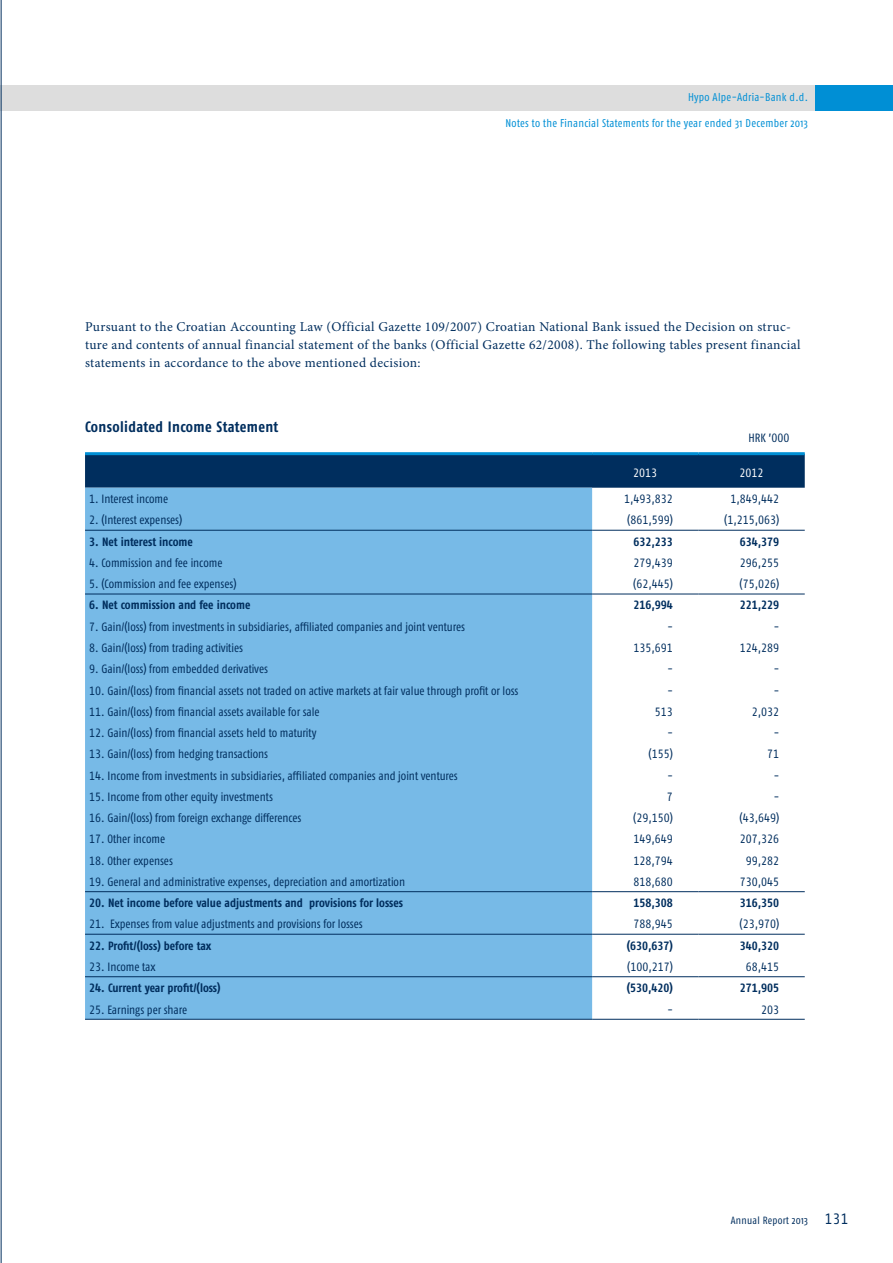
<style>
.page{position:relative;width:893px;height:1263px;background:#fff}
.page>*{position:absolute;margin:0;border:0;box-sizing:border-box;transform-origin:0 0}
.t1{font:700 condensed 15px "Fago Pro";letter-spacing:.025em;color:#002e5e}
.t2{font:13.5px/18px "Minion Pro";letter-spacing:.025em;color:#002e5e}
.t3{font:condensed 12px "Fago Pro";color:#002e5e}
.t4{font:700 condensed 12px "Fago Pro";color:#002e5e}
.t5{font:condensed 12px "Fago Pro";color:#fff}
.t6{font:condensed 11.25px "Fago Pro";letter-spacing:.025em;color:#008fd5}
.t7{font:condensed 10.5px "Fago Pro";letter-spacing:.025em;color:#002e5e}
.s1{font-size:15px}
</style>
<div class="page">
<div style="left:0;top:85px;width:816px;height:26px;background:#ddd"></div>
<div style="left:815px;top:85px;width:78px;height:26px;background:#008fd5"></div>
<hr style="left:1px;top:0;width:1px;height:1263px;background:#002e5e">
<div style="left:85px;top:455px;width:720px;height:33px;background:#002e5e"></div>
<div style="left:85px;top:488px;width:507px;height:531px;background:#77bae7"></div>
<hr style="left:85px;top:452px;width:507px;height:3px;background:#008fd5">
<hr style="left:592px;top:452px;width:106px;height:3px;background:#008fd5">
<hr style="left:698px;top:452px;width:107px;height:3px;background:#008fd5">
<hr style="left:85px;top:891px;width:507px;height:1px;background:#002e5e">
<hr style="left:592px;top:891px;width:106px;height:1px;background:#002e5e">
<hr style="left:698px;top:891px;width:107px;height:1px;background:#002e5e">
<hr style="left:85px;top:594px;width:507px;height:1px;background:#002e5e">
<hr style="left:592px;top:594px;width:106px;height:1px;background:#002e5e">
<hr style="left:698px;top:594px;width:107px;height:1px;background:#002e5e">
<hr style="left:85px;top:530px;width:507px;height:1px;background:#002e5e">
<hr style="left:592px;top:530px;width:106px;height:1px;background:#002e5e">
<hr style="left:698px;top:530px;width:107px;height:1px;background:#002e5e">
<hr style="left:85px;top:934px;width:507px;height:1px;background:#002e5e">
<hr style="left:592px;top:934px;width:106px;height:1px;background:#002e5e">
<hr style="left:698px;top:934px;width:107px;height:1px;background:#002e5e">
<hr style="left:85px;top:976px;width:507px;height:1px;background:#002e5e">
<hr style="left:592px;top:976px;width:106px;height:1px;background:#002e5e">
<hr style="left:698px;top:976px;width:107px;height:1px;background:#002e5e">
<hr style="left:85px;top:1019px;width:507px;height:1px;background:#002e5e">
<hr style="left:592px;top:1019px;width:106px;height:1px;background:#002e5e">
<hr style="left:698px;top:1019px;width:107px;height:1px;background:#002e5e">
<p class="t6" style="left:688px;top:90px;width:121px">Hypo Alpe-Adria-Bank d.d.</p>
<p class="t6" style="left:505px;top:116px;width:304px">Notes to the Financial Statements for the year ended 31 December 2013</p>
<p class="t2" style="left:85px;top:318px;width:717px">Pursuant to the Croatian Accounting Law (Official Gazette 109/2007) Croatian National Bank issued the Decision on struc&shy;ture and contents of annual financial statement of the banks (Official Gazette 62/2008). The following tables present financial statements in accordance to the above mentioned decision:</p>
<p class="t1" style="left:85px;top:418px;width:195px">Consolidated Income Statement</p>
<p class="t3" style="left:748px;top:431px;width:43px">HRK ’000</p>
<p class="t5" style="left:633px;top:466px;width:25px">2013</p>
<p class="t5" style="left:740px;top:466px;width:25px">2012</p>
<p class="t3" style="left:89px;top:492px;width:80px">1. Interest income</p>
<p class="t3" style="left:624px;top:492px;width:50px">1,493,832</p>
<p class="t3" style="left:731px;top:492px;width:50px">1,849,442</p>
<p class="t3" style="left:89px;top:513px;width:95px">2. (Interest expenses)</p>
<p class="t3" style="left:627px;top:513px;width:47px">(861,599)</p>
<p class="t3" style="left:724px;top:513px;width:56px">(1,215,063)</p>
<p class="t4" style="left:89px;top:534px;width:105px">3. Net interest income</p>
<p class="t4" style="left:633px;top:534px;width:41px">632,233</p>
<p class="t4" style="left:740px;top:534px;width:41px">634,379</p>
<p class="t3" style="left:89px;top:555px;width:135px">4. Commission and fee income</p>
<p class="t3" style="left:634px;top:555px;width:41px">279,439</p>
<p class="t3" style="left:740px;top:555px;width:41px">296,255</p>
<p class="t3" style="left:89px;top:577px;width:149px">5. (Commission and fee expenses)</p>
<p class="t3" style="left:633px;top:577px;width:41px">(62,445)</p>
<p class="t3" style="left:740px;top:577px;width:41px">(75,026)</p>
<p class="t4" style="left:89px;top:598px;width:163px">6. Net commission and fee income</p>
<p class="t4" style="left:633px;top:598px;width:41px">216,994</p>
<p class="t4" style="left:740px;top:598px;width:41px">221,229</p>
<p class="t3" style="left:89px;top:619px;width:377px">7. Gain/(loss) from investments in subsidiaries, affiliated companies and joint ventures</p>
<p class="t3" style="left:667px;top:619px;width:7px">-</p>
<p class="t3" style="left:774px;top:619px;width:7px">-</p>
<p class="t3" style="left:89px;top:640px;width:155px">8. Gain/(loss) from trading activities</p>
<p class="t3" style="left:634px;top:640px;width:41px">135,691</p>
<p class="t3" style="left:740px;top:640px;width:41px">124,289</p>
<p class="t3" style="left:89px;top:662px;width:180px">9. Gain/(loss) from embedded derivatives</p>
<p class="t3" style="left:667px;top:662px;width:7px">-</p>
<p class="t3" style="left:774px;top:662px;width:7px">-</p>
<p class="t3" style="left:89px;top:683px;width:431px">10. Gain/(loss) from financial assets not traded on active markets at fair value through profit or loss</p>
<p class="t3" style="left:667px;top:683px;width:7px">-</p>
<p class="t3" style="left:774px;top:683px;width:7px">-</p>
<p class="t3" style="left:89px;top:704px;width:232px">11. Gain/(loss) from financial assets available for sale</p>
<p class="t3" style="left:655px;top:704px;width:19px">513</p>
<p class="t3" style="left:752px;top:704px;width:29px">2,032</p>
<p class="t3" style="left:89px;top:726px;width:229px">12. Gain/(loss) from financial assets held to maturity</p>
<p class="t3" style="left:667px;top:726px;width:7px">-</p>
<p class="t3" style="left:774px;top:726px;width:7px">-</p>
<p class="t3" style="left:89px;top:747px;width:180px">13. Gain/(loss) from hedging transactions</p>
<p class="t3" style="left:649px;top:747px;width:26px">(155)</p>
<p class="t3" style="left:767px;top:747px;width:13px">71</p>
<p class="t3" style="left:89px;top:768px;width:370px">14. Income from investments in subsidiaries, affiliated companies and joint ventures</p>
<p class="t3" style="left:667px;top:768px;width:7px">-</p>
<p class="t3" style="left:774px;top:768px;width:7px">-</p>
<p class="t3" style="left:89px;top:789px;width:185px">15. Income from other equity investments</p>
<p class="t3" style="left:667px;top:789px;width:7px">7</p>
<p class="t3" style="left:774px;top:789px;width:7px">-</p>
<p class="t3" style="left:89px;top:811px;width:214px">16. Gain/(loss) from foreign exchange differences</p>
<p class="t3" style="left:633px;top:811px;width:41px">(29,150)</p>
<p class="t3" style="left:740px;top:811px;width:41px">(43,649)</p>
<p class="t3" style="left:89px;top:832px;width:77px">17. Other income</p>
<p class="t3" style="left:634px;top:832px;width:41px">149,649</p>
<p class="t3" style="left:740px;top:832px;width:41px">207,326</p>
<p class="t3" style="left:89px;top:853px;width:85px">18. Other expenses</p>
<p class="t3" style="left:634px;top:853px;width:41px">128,794</p>
<p class="t3" style="left:746px;top:853px;width:35px">99,282</p>
<p class="t3" style="left:89px;top:874px;width:317px">19. General and administrative expenses, depreciation and amortization</p>
<p class="t3" style="left:634px;top:874px;width:41px">818,680</p>
<p class="t3" style="left:740px;top:874px;width:41px">730,045</p>
<p class="t4" style="left:89px;top:896px;width:315px">20. Net income before value adjustments and provisions for losses</p>
<p class="t4" style="left:633px;top:896px;width:41px">158,308</p>
<p class="t4" style="left:740px;top:896px;width:41px">316,350</p>
<p class="t3" style="left:89px;top:917px;width:275px">21. Expenses from value adjustments and provisions for losses</p>
<p class="t3" style="left:634px;top:917px;width:41px">788,945</p>
<p class="t3" style="left:740px;top:917px;width:41px">(23,970)</p>
<p class="t4" style="left:89px;top:938px;width:124px">22. Profit/(loss) before tax</p>
<p class="t4" style="left:627px;top:938px;width:48px">(630,637)</p>
<p class="t4" style="left:740px;top:938px;width:41px">340,320</p>
<p class="t3" style="left:89px;top:959px;width:68px">23. Income tax</p>
<p class="t3" style="left:627px;top:959px;width:47px">(100,217)</p>
<p class="t3" style="left:746px;top:959px;width:35px">68,415</p>
<p class="t4" style="left:89px;top:981px;width:133px">24. Current year profit/(loss)</p>
<p class="t4" style="left:627px;top:981px;width:48px">(530,420)</p>
<p class="t4" style="left:740px;top:981px;width:41px">271,905</p>
<p class="t3" style="left:89px;top:1002px;width:99px">25. Earnings per share</p>
<p class="t3" style="left:667px;top:1002px;width:7px">-</p>
<p class="t3" style="left:761px;top:1002px;width:19px">203</p>
<p class="t7" style="left:731px;top:1214px;width:119px">Annual Report 2013 <span class="s1">131</span></p>
</div>
